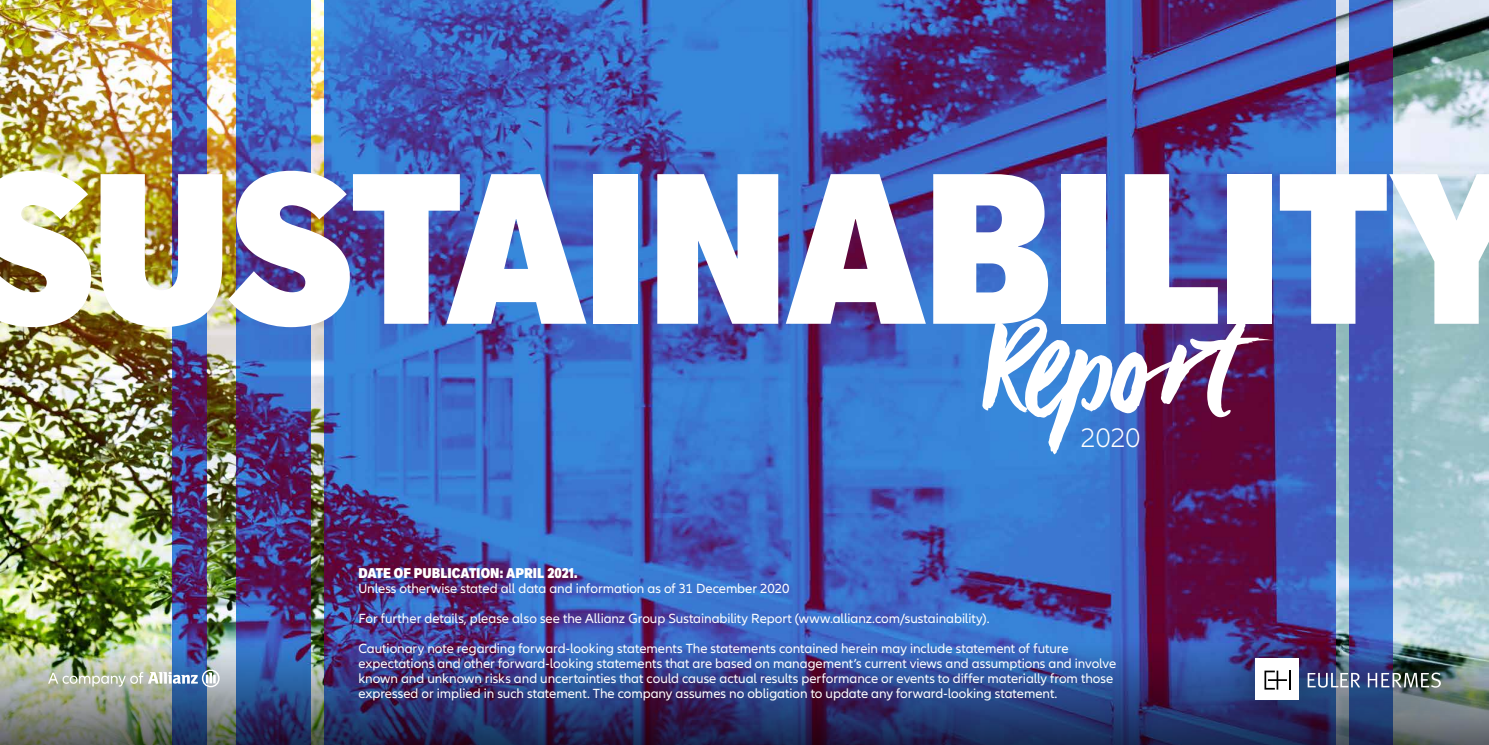
<style>
.page{position:relative;width:1489px;height:745px;background:#fff}
.page>*{position:absolute;margin:0;border:0;box-sizing:border-box;transform-origin:0 0}
.t1{font:900 condensed 209.88px "Applied Sans Pro";letter-spacing:-.02em;color:#fff}
.t2{font:153.62px "Viva Beautiful Pro";color:#fff}
.t3{font:300 27.75px "Allianz Neo";color:#fff}
.t4{font:13.75px/30px "Allianz Neo";letter-spacing:-.005em;color:#fff}
.t5{font:900 condensed 13.75px "Applied Sans Pro";color:#fff}
</style>
<div class="page">
<img style="left:171px;top:0;width:1222px;height:642px">
<img style="left:0;top:0;width:171px;height:642px">
<img style="left:1393px;top:0;width:95px;height:642px">
<img style="left:1335px;top:0;width:12px;height:619px">
<img style="left:312px;top:0;width:12px;height:642px">
<img style="left:207px;top:0;width:28px;height:642px">
<img style="left:0;top:642px;width:1488px;height:102px">
<svg style="left:48px;top:669px;width:172px;height:17px"></svg>
<div style="left:1216px;top:619px;width:261px;height:119px;background:#000;opacity:.4"></div>
<div style="left:1255px;top:658px;width:43px;height:41px;background:#fff"></div>
<svg style="left:1264px;top:670px;width:26px;height:19px"></svg>
<svg style="left:1307px;top:672px;width:52px;height:15px"></svg>
<svg style="left:1367px;top:672px;width:73px;height:15px"></svg>
<h1 class="t1" style="left:-31px;top:120px;width:1554px">SUSTAINABILITY</h1>
<h2 class="t2" style="left:983px;top:263px;width:251px">Report</h2>
<h3 class="t3" style="left:1080px;top:421px;width:61px">2020</h3>
<p class="t5" style="left:358px;top:564px;width:221px">DATE OF PUBLICATION: APRIL 2021.</p>
<p class="t4" style="left:358px;top:573px;width:712px">Unless otherwise stated all data and information as of 31 December 2020<br>For further details, please also see the Allianz Group Sustainability Report (www.allianz.com/sustainability).<br>Cautionary note regarding forward-looking statements The statements contained herein may include statement of future</p>
<p class="t4" style="left:358px;top:656px;width:759px;line-height:15px">expectations and other forward-looking statements that are based on management’s current views and assumptions and involve known and unknown risks and uncertainties that could cause actual results performance or events to differ materially from those expressed or implied in such statement. The company assumes no obligation to update any forward-looking statement.</p>
</div>
